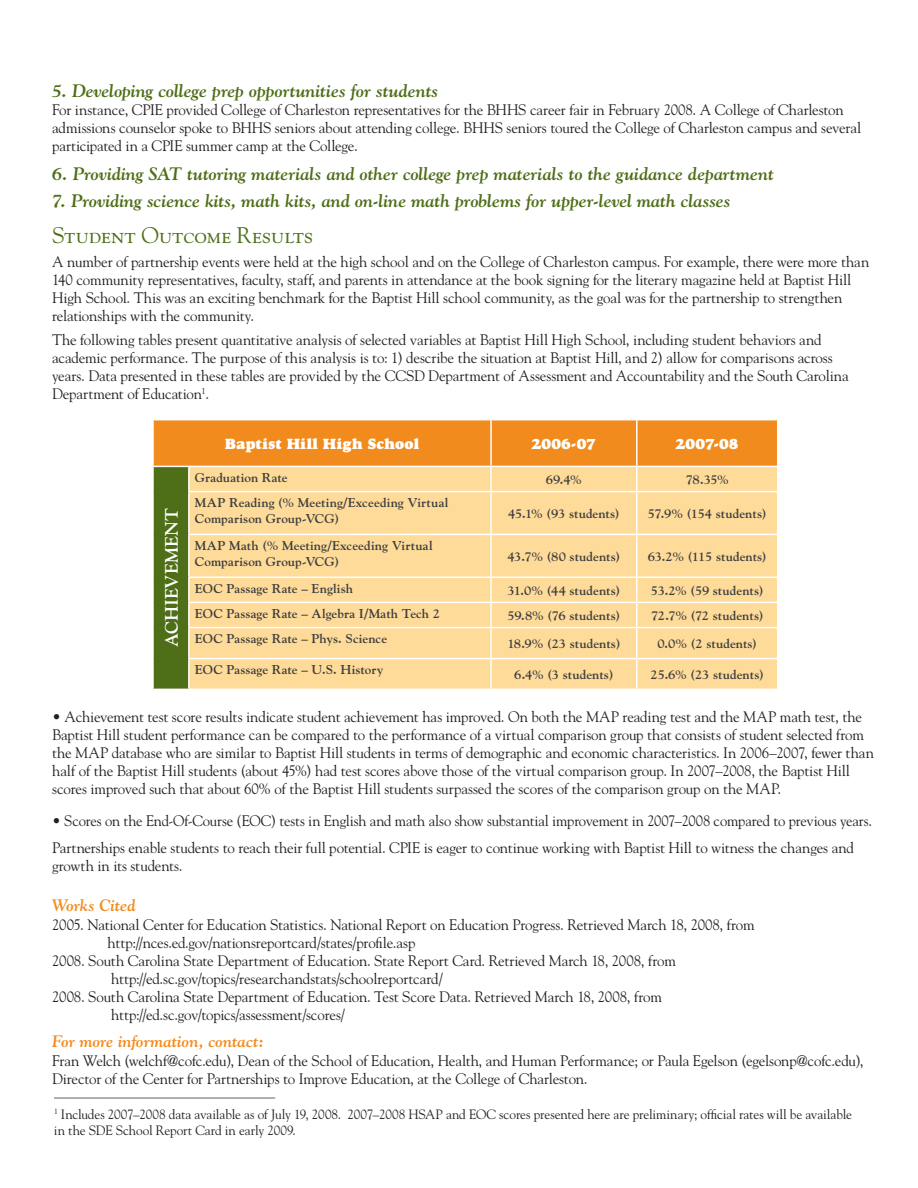
<style>
.page{position:relative;width:918px;height:1188px;background:#fff}
.page>*{position:absolute;margin:0;border:0;box-sizing:border-box;transform-origin:0 0}
.t1{font:22.5px "Goudy SC";letter-spacing:-.01em;color:#4e6e17}
.t2{font:italic 700 18px "Goudy";letter-spacing:-.005em;color:#4e6e17}
.t3{font:700 18px "Goudy";letter-spacing:-.005em;color:#fff}
.t4{font:italic 700 16.5px "Goudy";color:#f28b1d}
.t5{font:15.15px/18px "Goudy";letter-spacing:-.01em;color:#231f20}
.t6{font:15.15px/27px "Goudy";letter-spacing:-.01em;color:#231f20;scale:.96 1}
.t7{font:15px "Goudy Heavyface";color:#fff}
.t8{font:13.5px/16.2px "Goudy";letter-spacing:-.005em;color:#231f20}
.t9{font:700 12.75px/15.3px "Goudy";letter-spacing:.005em;color:#3e3e3f}
</style>
<div class="page">
<div style="left:153px;top:466px;width:36px;height:223px;background:#4e6e17"></div>
<div style="left:190px;top:492px;width:587px;height:197px;background:#fedb99"></div>
<hr style="left:152px;top:467px;width:2px;height:25px;background:#fff">
<svg style="left:153px;top:420px;width:625px;height:71px;background:#f3a74c"></svg>
<hr style="left:152px;top:492px;width:2px;height:42px;background:#fff">
<hr style="left:188px;top:491px;width:303px;height:1px;background:#fff">
<hr style="left:188px;top:492px;width:2px;height:42px;background:#fff">
<hr style="left:490px;top:492px;width:2px;height:42px;background:#fff">
<hr style="left:636px;top:492px;width:2px;height:42px;background:#fff">
<hr style="left:152px;top:534px;width:2px;height:43px;background:#fff">
<hr style="left:188px;top:534px;width:303px;height:1px;background:#fff">
<hr style="left:188px;top:535px;width:2px;height:41px;background:#fff">
<hr style="left:491px;top:534px;width:146px;height:1px;background:#fff">
<hr style="left:490px;top:535px;width:2px;height:41px;background:#fff">
<hr style="left:637px;top:534px;width:141px;height:1px;background:#fff">
<hr style="left:636px;top:535px;width:2px;height:41px;background:#fff">
<hr style="left:152px;top:577px;width:2px;height:25px;background:#fff">
<hr style="left:188px;top:576px;width:303px;height:2px;background:#fff">
<hr style="left:188px;top:578px;width:2px;height:24px;background:#fff">
<hr style="left:491px;top:576px;width:146px;height:2px;background:#fff">
<hr style="left:490px;top:578px;width:2px;height:24px;background:#fff">
<hr style="left:637px;top:576px;width:141px;height:2px;background:#fff">
<hr style="left:636px;top:578px;width:2px;height:24px;background:#fff">
<hr style="left:152px;top:602px;width:2px;height:26px;background:#fff">
<hr style="left:188px;top:602px;width:303px;height:1px;background:#fff">
<hr style="left:188px;top:603px;width:2px;height:24px;background:#fff">
<hr style="left:491px;top:602px;width:146px;height:1px;background:#fff">
<hr style="left:490px;top:603px;width:2px;height:24px;background:#fff">
<hr style="left:637px;top:602px;width:141px;height:1px;background:#fff">
<hr style="left:636px;top:603px;width:2px;height:24px;background:#fff">
<hr style="left:152px;top:628px;width:2px;height:31px;background:#fff">
<hr style="left:188px;top:627px;width:303px;height:1px;background:#fff">
<hr style="left:188px;top:628px;width:2px;height:30px;background:#fff">
<hr style="left:491px;top:627px;width:146px;height:1px;background:#fff">
<hr style="left:490px;top:628px;width:2px;height:30px;background:#fff">
<hr style="left:637px;top:627px;width:141px;height:1px;background:#fff">
<hr style="left:636px;top:628px;width:2px;height:30px;background:#fff">
<hr style="left:152px;top:659px;width:2px;height:30px;background:#fff">
<hr style="left:188px;top:658px;width:303px;height:1px;background:#fff">
<hr style="left:188px;top:659px;width:2px;height:30px;background:#fff">
<hr style="left:491px;top:658px;width:146px;height:1px;background:#fff">
<hr style="left:490px;top:659px;width:2px;height:30px;background:#fff">
<hr style="left:637px;top:658px;width:141px;height:1px;background:#fff">
<hr style="left:636px;top:659px;width:2px;height:30px;background:#fff">
<hr style="left:54px;top:1098px;width:221px;height:1px;background:#636366">
<p class="t2" style="left:52px;top:79px;width:388px">5. Developing college prep opportunities for students</p>
<p class="t5" style="left:52px;top:100px;width:811px">For instance, CPIE provided College of Charleston representatives for the BHHS career fair in February 2008. A College of Charleston admissions counselor spoke to BHHS seniors about attending college. BHHS seniors toured the College of Charleston campus and several participated in a CPIE summer camp at the College.</p>
<p class="t2" style="left:52px;top:162px;width:723px">6. Providing SAT tutoring materials and other college prep materials to the guidance department</p>
<p class="t2" style="left:52px;top:189px;width:680px">7. Providing science kits, math kits, and on-line math problems for upper-level math classes</p>
<h1 class="t1" style="left:52px;top:222px;width:262px">Student Outcome Results</h1>
<p class="t5" style="left:52px;top:252px;width:819px">A number of partnership events were held at the high school and on the College of Charleston campus. For example, there were more than 140 community representatives, faculty, staff, and parents in attendance at the book signing for the literary magazine held at Baptist Hill High School. This was an exciting benchmark for the Baptist Hill school community, as the goal was for the partnership to strengthen relationships with the community.</p>
<p class="t5" style="left:52px;top:331px;width:798px">The following tables present quantitative analysis of selected variables at Baptist Hill High School, including student behaviors and academic performance. The purpose of this analysis is to: 1) describe the situation at Baptist Hill, and 2) allow for comparisons across years. Data presented in these tables are provided by the CCSD Department of Assessment and Accountability and the South Carolina Department of Education<sup>1</sup>.</p>
<p class="t7" style="left:225px;top:435px;width:196px">Baptist Hill High School</p>
<p class="t7" style="left:532px;top:435px;width:66px">2006-07</p>
<p class="t7" style="left:676px;top:435px;width:64px">2007-08</p>
<p class="t9" style="left:195px;top:470px;width:94px">Graduation Rate</p>
<p class="t9" style="left:546px;top:472px;width:38px">69.4%</p>
<p class="t9" style="left:686px;top:472px;width:44px">78.35%</p>
<p class="t9" style="left:195px;top:495px;width:255px">MAP Reading (% Meeting/Exceeding Virtual<br>Comparison Group-VCG)</p>
<p class="t9" style="left:508px;top:506px;width:113px">45.1% (93 students)</p>
<p class="t9" style="left:648px;top:506px;width:120px">57.9% (154 students)</p>
<p class="t9" style="left:195px;top:538px;width:239px">MAP Math (% Meeting/Exceeding Virtual<br>Comparison Group-VCG)</p>
<p class="t9" style="left:508px;top:548px;width:114px">43.7% (80 students)</p>
<p class="t9" style="left:648px;top:548px;width:121px">63.2% (115 students)</p>
<p class="t9" style="left:195px;top:581px;width:160px">EOC Passage Rate – English</p>
<p class="t9" style="left:508px;top:582px;width:114px">31.0% (44 students)</p>
<p class="t9" style="left:651px;top:582px;width:114px">53.2% (59 students)</p>
<p class="t9" style="left:195px;top:606px;width:247px">EOC Passage Rate – Algebra I/Math Tech 2</p>
<p class="t9" style="left:508px;top:608px;width:114px">59.8% (76 students)</p>
<p class="t9" style="left:651px;top:608px;width:114px">72.7% (72 students)</p>
<p class="t9" style="left:195px;top:631px;width:194px">EOC Passage Rate – Phys. Science</p>
<p class="t9" style="left:507px;top:636px;width:115px">18.9% (23 students)</p>
<p class="t9" style="left:657px;top:636px;width:101px">0.0% (2 students)</p>
<p class="t9" style="left:195px;top:662px;width:190px">EOC Passage Rate – U.S. History</p>
<p class="t9" style="left:514px;top:667px;width:101px">6.4% (3 students)</p>
<p class="t9" style="left:651px;top:667px;width:115px">25.6% (23 students)</p>
<p class="t5" style="left:52px;top:708px;width:823px">• Achievement test score results indicate student achievement has improved. On both the MAP reading test and the MAP math test, the Baptist Hill student performance can be compared to the performance of a virtual comparison group that consists of student selected from the MAP database who are similar to Baptist Hill students in terms of demographic and economic characteristics. In 2006–2007, fewer than half of the Baptist Hill students (about 45%) had test scores above those of the virtual comparison group. In 2007–2008, the Baptist Hill scores improved such that about 60% of the Baptist Hill students surpassed the scores of the comparison group on the MAP.</p>
<p class="t6" style="left:52px;top:807px;width:856px">• Scores on the End-Of-Course (EOC) tests in English and math also show substantial improvement in 2007–2008 compared to previous years.<br>Partnerships enable students to reach their full potential. CPIE is eager to continue working with Baptist Hill to witness the changes and</p>
<p class="t5" style="left:52px;top:856px;width:132px">growth in its students.</p>
<p class="t4" style="left:52px;top:895px;width:85px">Works Cited</p>
<p class="t5" style="left:52px;top:915px;width:704px">2005. National Center for Education Statistics. National Report on Education Progress. Retrieved March 18, 2008, from</p>
<p class="t5" style="left:108px;top:933px;width:309px">http://nces.ed.gov/nationsreportcard/states/profile.asp</p>
<p class="t5" style="left:52px;top:951px;width:625px">2008. South Carolina State Department of Education. State Report Card. Retrieved March 18, 2008, from</p>
<p class="t5" style="left:111px;top:969px;width:333px">http://ed.sc.gov/topics/researchandstats/schoolreportcard/</p>
<p class="t5" style="left:52px;top:987px;width:611px">2008. South Carolina State Department of Education. Test Score Data. Retrieved March 18, 2008, from</p>
<p class="t5" style="left:111px;top:1005px;width:235px">http://ed.sc.gov/topics/assessment/scores/</p>
<p class="t4" style="left:52px;top:1031px;width:213px">For more information, contact:</p>
<p class="t5" style="left:52px;top:1051px;width:813px">Fran Welch (welchf@cofc.edu), Dean of the School of Education, Health, and Human Performance; or Paula Egelson (egelsonp@cofc.edu),<br>Director of the Center for Partnerships to Improve Education, at the College of Charleston.</p>
<p class="t8" style="left:54px;top:1105px;width:800px"><sup>1</sup> Includes 2007–2008 data available as of July 19, 2008. 2007–2008 HSAP and EOC scores presented here are preliminary; official rates will be available in the SDE School Report Card in early 2009.</p>
<p class="t3" style="left:161px;top:647px;width:140px;rotate:-90deg">ACHIEVEMENT</p>
</div>
